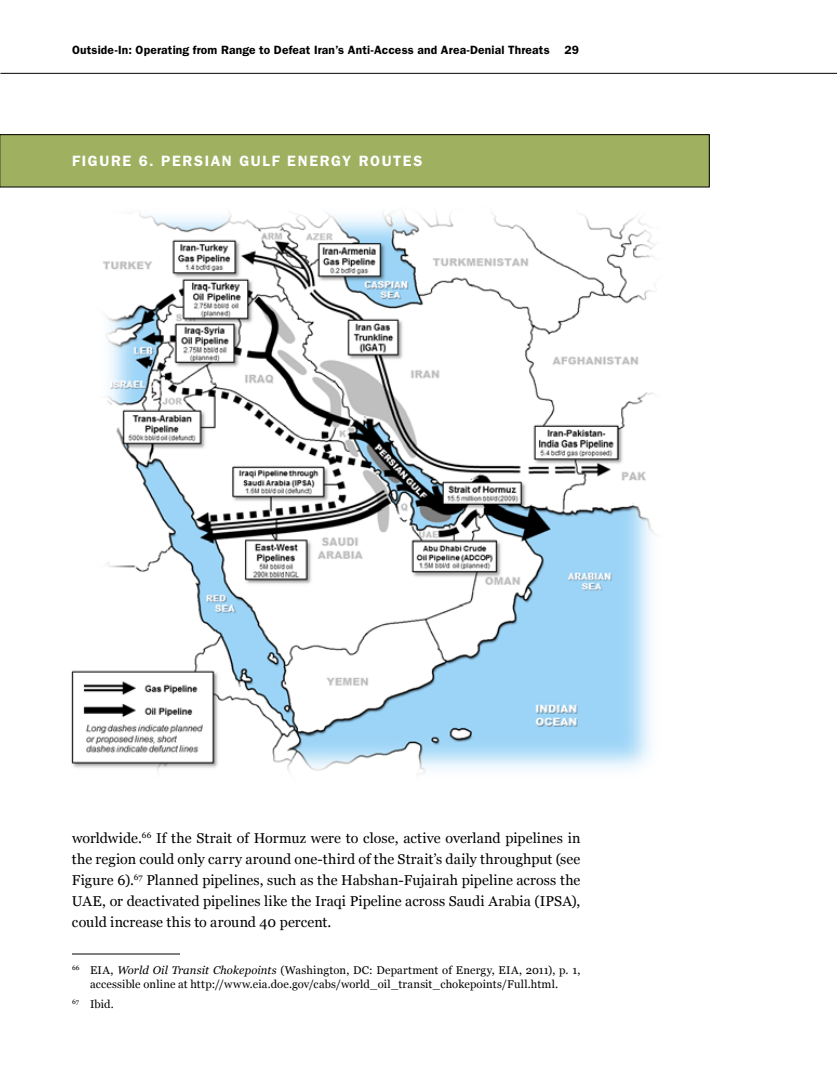
<style>
.page{position:relative;width:837px;height:1080px;background:#fff}
.page>*{position:absolute;margin:0;border:0;box-sizing:border-box;transform-origin:0 0}
.t1{font:600 15px "ITC Franklin Gothic Std";color:#fff}
.t2{font:14.25px/21px "Georgia";letter-spacing:.005em;color:#000;text-align:justify}
.t3{font:600 12px "ITC Franklin Gothic Std";letter-spacing:.015em;color:#000}
.t4{font:11.25px/15px "Georgia";letter-spacing:.01em;color:#000;text-align:center}
.s1{font-style:italic}
</style>
<div class="page">
<hr style="left:0;top:73px;width:837px;height:1px;background:#000">
<hr style="left:72px;top:954px;width:108px;height:1px;background:#000">
<div style="left:0;top:135px;width:709px;height:52px;background:#a0b061"></div>
<div style="left:0;top:134px;width:710px;height:53px;border:1px solid #000"></div>
<img style="left:71px;top:213px;width:584px;height:561px">
<p class="t3" style="left:72px;top:43px;width:509px">Outside-In: Operating from Range to Defeat Iran’s Anti-Access and Area-Denial Threats 29</p>
<p class="t1" style="left:72px;top:152px;width:11px">FIGURE</p>
<p class="t1" style="left:139px;top:152px;width:34px">6. PERSIAN</p>
<p class="t1" style="left:239px;top:152px;width:12px">GULF</p>
<p class="t1" style="left:287px;top:152px;width:12px">ENERGY</p>
<p class="t1" style="left:359px;top:152px;width:34px">ROUTES</p>
<p class="t2" style="left:72px;top:828px;width:510px">worldwide.<sup>66</sup> If the Strait of Hormuz were to close, active overland pipelines in the region could only carry around one-third of the Strait’s daily throughput (see Figure 6).<sup>67</sup> Planned pipelines, such as the Habshan-Fujairah pipeline across the UAE, or deactivated pipelines like the Iraqi Pipeline across Saudi Arabia (IPSA), could increase this to around 40 percent.</p>
<p class="t4" style="left:72px;top:962px;width:510px"><sup>66</sup> EIA, <span class="s1">World Oil Transit Chokepoints</span> (Washington, DC: Department of Energy, EIA, 2011), p. 1, accessible online at http://www.eia.doe.gov/cabs/world_oil_transit_chokepoints/Full.html.</p>
<p class="t4" style="left:72px;top:997px;width:43px"><sup>67</sup> Ibid.</p>
</div>
